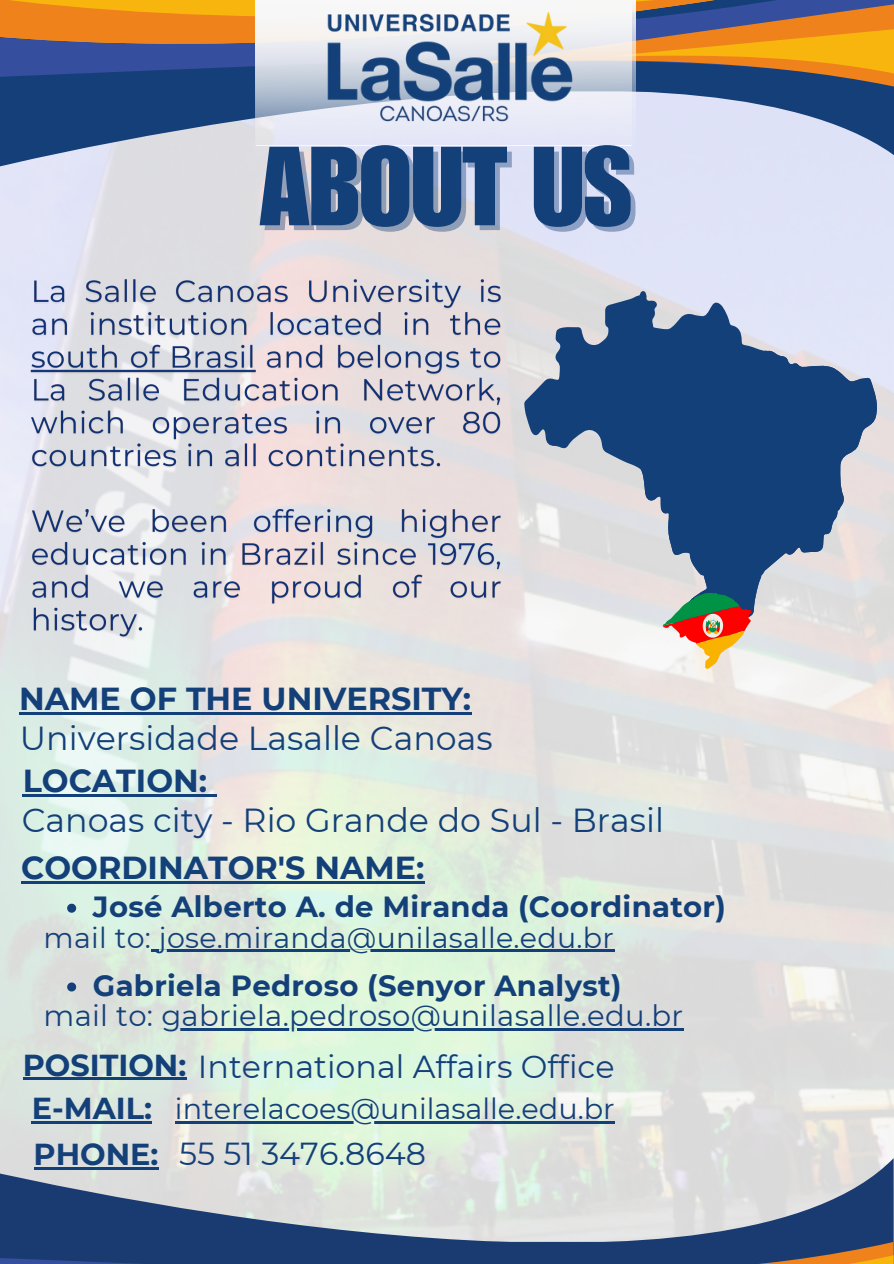
<style>
.page{position:relative;width:894px;height:1264px;background:#fff}
.page>*{position:absolute;margin:0;border:0;box-sizing:border-box;transform-origin:0 0}
.t1{font:109.95px "Impact LT Std";letter-spacing:-.01em;color:#144079}
.t2{font:33.3px "Montserrat";color:#144079}
.t3{font:31.8px "Montserrat";color:#144079}
.t4{font:700 31.8px "Montserrat";color:#144079}
.t5{font:700 30.3px "Montserrat";color:#144079}
.t6{font:29.1px/30.3px "Montserrat";letter-spacing:.01em;color:#144079;text-align:center}
.t7{font:700 29.1px "Montserrat";letter-spacing:.01em;color:#144079}
.t8{font:28.8px "Montserrat";color:#144079}
.t9{font:28.5px "Montserrat";letter-spacing:.01em;color:#144079}
.s1{font-weight:700}
.s2{font-weight:700;font-size:30.3px}
</style>
<div class="page">
<img style="left:0;top:174px;width:893px;height:984px">
<svg style="left:0;top:1158px;width:893px;height:45px;background:#d2d6d6"></svg>
<svg style="left:562px;top:1203px;width:331px;height:38px;background:#8e9bb2"></svg>
<svg style="left:0;top:1177px;width:562px;height:64px;background:#96a4b6"></svg>
<svg style="left:0;top:1241px;width:893px;height:22px;background:#27406d"></svg>
<svg style="left:0;top:129px;width:893px;height:45px;background:#d5d9ed"></svg>
<svg style="left:635px;top:91px;width:258px;height:38px;background:#8096bc"></svg>
<svg style="left:0;top:62px;width:256px;height:93px;background:#395b8e"></svg>
<svg style="left:0;top:0;width:848px;height:59px;background:#ba7b3e"></svg>
<svg style="left:635px;top:1px;width:258px;height:90px;background:#92704a"></svg>
<svg style="left:256px;top:0;width:379px;height:172px;background:#e1e1ef"></svg>
<svg style="left:256px;top:1px;width:375px;height:144px"></svg>
<img style="left:318px;top:0;width:262px;height:108px">
<hr style="left:19px;top:712px;width:452px;height:2px;background:#144079">
<svg style="left:522px;top:286px;width:362px;height:376px;background:#b1bbcc"></svg>
<svg style="left:631px;top:348px;width:250px;height:323px;background:#6e82a0"></svg>
<img style="left:27px;top:274px;width:478px;height:369px">
<hr style="left:23px;top:794px;width:184px;height:3px;background:#144079">
<svg style="left:207px;top:794px;width:9px;height:3px"></svg>
<hr style="left:21px;top:881px;width:403px;height:2px;background:#144079">
<svg style="left:67px;top:903px;width:9px;height:9px"></svg>
<svg style="left:151px;top:949px;width:8px;height:3px"></svg>
<hr style="left:159px;top:949px;width:455px;height:3px;background:#144079">
<svg style="left:67px;top:982px;width:9px;height:9px"></svg>
<hr style="left:161px;top:1028px;width:522px;height:2px;background:#144079">
<hr style="left:23px;top:1077px;width:163px;height:3px;background:#144079">
<hr style="left:32px;top:1121px;width:120px;height:2px;background:#144079">
<hr style="left:175px;top:1121px;width:439px;height:2px;background:#144079">
<hr style="left:34px;top:1167px;width:124px;height:2px;background:#144079">
<img style="left:312px;top:100px;width:262px;height:36px">
<p class="t1" style="left:259px;top:147px;width:374px">ABOUT US</p>
<p class="t4" style="left:19px;top:679px;width:453px">NAME OF THE UNIVERSITY:</p>
<p class="t2" style="left:20px;top:717px;width:474px">Universidade Lasalle Canoas</p>
<p class="t4" style="left:23px;top:761px;width:186px">LOCATION:</p>
<p class="t2" style="left:22px;top:799px;width:643px">Canoas city - Rio Grande do Sul - Brasil</p>
<h1 class="t4" style="left:21px;top:848px;width:404px">COORDINATOR'S NAME:</h1>
<p class="t7" style="left:93px;top:889px;width:634px">José Alberto A. de Miranda (Coordinator)</p>
<p class="t9" style="left:43px;top:920px;width:571px">mail to: jose.miranda@unilasalle.edu.br</p>
<h2 class="t6" style="left:43px;top:970px;width:641px"><span class="s1">Gabriela Pedroso (Senyor Analyst)<br></span>mail to: gabriela.pedroso@unilasalle.edu.br</h2>
<h2 class="t3" style="left:23px;top:1047px;width:593px"><span class="s2">POSITION:</span> International Affairs Office</h2>
<h2 class="t5" style="left:32px;top:1089px;width:122px">E-MAIL:</h2>
<p class="t8" style="left:175px;top:1091px;width:441px">interelacoes@unilasalle.edu.br</p>
<p class="t5" style="left:34px;top:1135px;width:126px">PHONE:</p>
<p class="t3" style="left:179px;top:1134px;width:248px">55 51 3476.8648</p>
</div>
